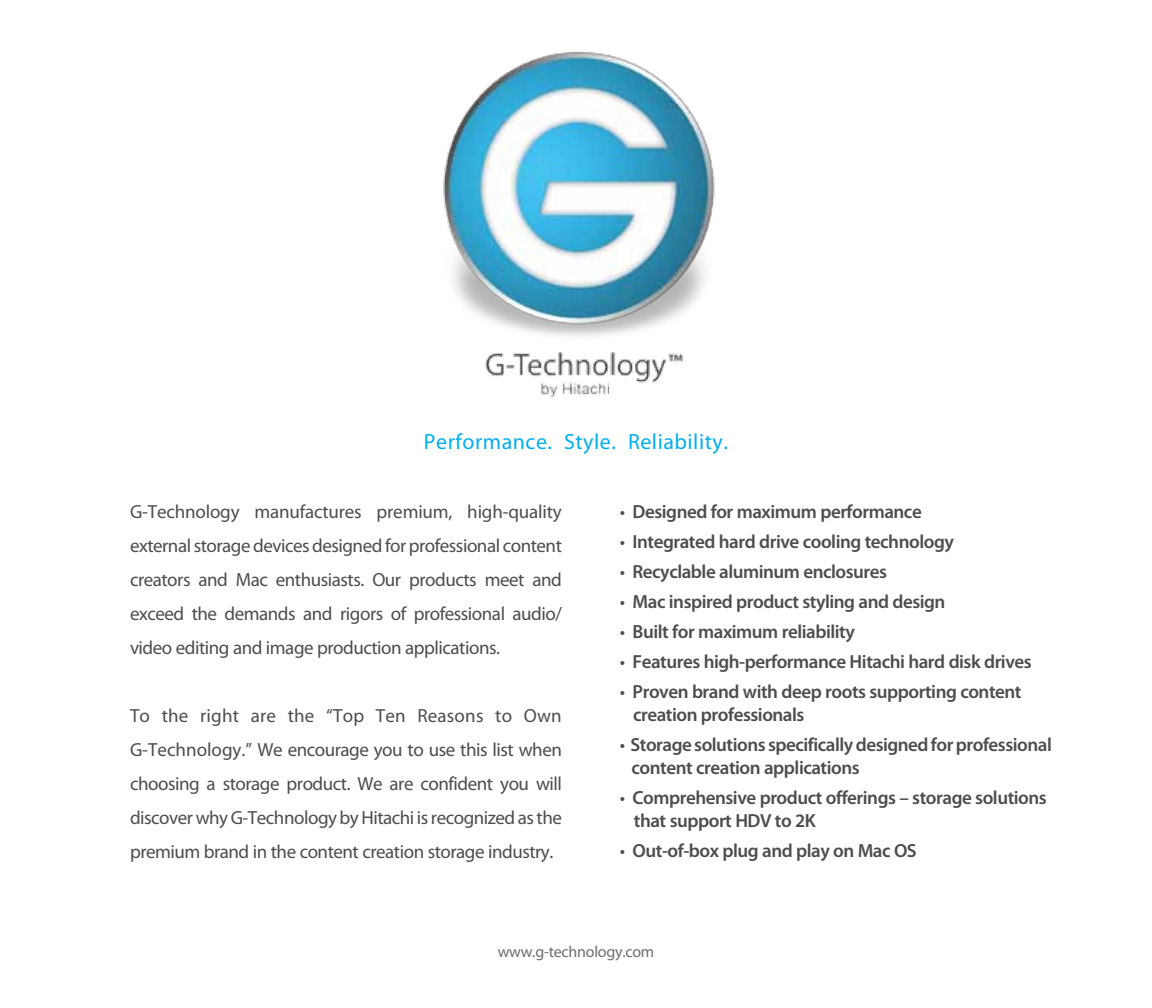
<style>
.page{position:relative;width:1152px;height:1008px;background:#fff}
.page>*{position:absolute;margin:0;border:0;box-sizing:border-box;transform-origin:0 0}
.t1{font:22px "Myriad Pro";letter-spacing:.025em;color:#00aeef}
.t2{font:19px/34px "Myriad Pro";letter-spacing:-.025em;color:#4d4d4f;text-align:justify}
.t3{font:600 19px/22.8px "Myriad Pro";letter-spacing:-.025em;color:#4d4d4f}
.t4{font:16px "Myriad Pro";letter-spacing:-.015em;color:#6d6e71}
.s1{font-weight:400}
</style>
<div class="page">
<img style="left:443px;top:51px;width:272px;height:347px">
<p class="t1" style="left:424px;top:428px;width:306px">Performance. Style. Reliability.</p>
<p class="t2" style="left:130px;top:495px;width:434px">G-Technology manufactures premium, high-quality external storage devices designed for professional content creators and Mac enthusiasts. Our products meet and exceed the demands and rigors of professional audio/ video editing and image production applications.</p>
<p class="t2" style="left:130px;top:699px;width:434px">To the right are the “Top Ten Reasons to Own G-Technology.” We encourage you to use this list when choosing a storage product. We are confident you will discover why G-Technology by Hitachi is recognized as the premium brand in the content creation storage industry.</p>
<p class="t3" style="left:620px;top:500px;width:303px"><span class="s1">•</span> Designed for maximum performance</p>
<p class="t3" style="left:620px;top:530px;width:335px"><span class="s1">•</span> Integrated hard drive cooling technology</p>
<p class="t3" style="left:620px;top:560px;width:269px"><span class="s1">•</span> Recyclable aluminum enclosures</p>
<p class="t3" style="left:620px;top:590px;width:327px"><span class="s1">•</span> Mac inspired product styling and design</p>
<p class="t3" style="left:620px;top:620px;width:236px"><span class="s1">•</span> Built for maximum reliability</p>
<p class="t3" style="left:620px;top:650px;width:413px"><span class="s1">•</span> Features high-performance Hitachi hard disk drives</p>
<p class="t3" style="left:633px;top:680px;width:390px;text-indent:-13px"><span class="s1">•</span> Proven brand with deep roots supporting content creation professionals</p>
<p class="t3" style="left:632px;top:733px;width:422px;text-indent:-12px"><span class="s1">•</span> Storage solutions specifically designed for professional content creation applications</p>
<p class="t3" style="left:634px;top:786px;width:414px;text-indent:-14px"><span class="s1">•</span> Comprehensive product offerings – storage solutions that support HDV to 2K</p>
<p class="t3" style="left:620px;top:838px;width:298px"><span class="s1">•</span> Out-of-box plug and play on Mac OS</p>
<p class="t4" style="left:498px;top:942px;width:158px">www.g-technology.com</p>
</div>
